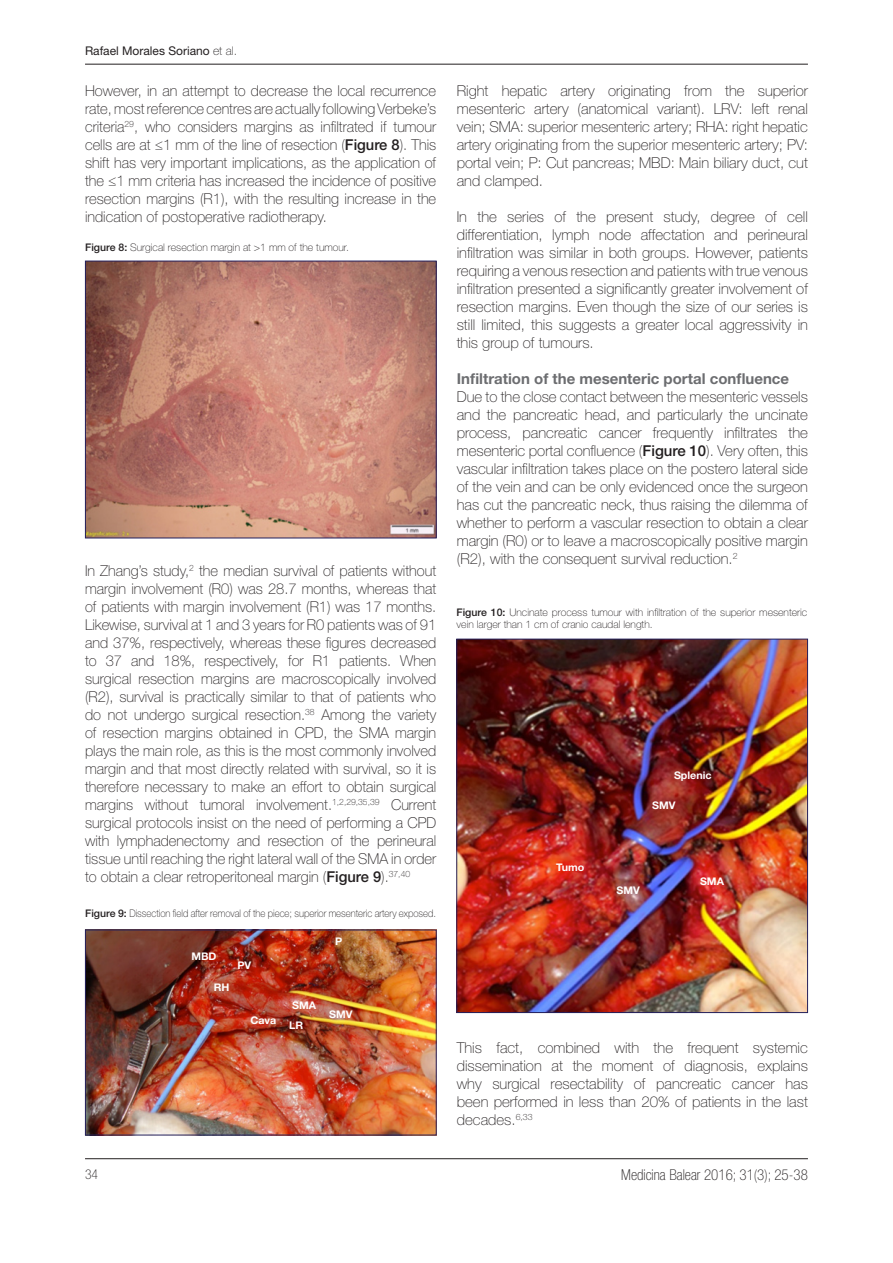
<style>
.page{position:relative;width:893px;height:1263px;background:#fff}
.page>*{position:absolute;margin:0;border:0;box-sizing:border-box;transform-origin:0 0}
.t1{font:100 15px/18px "Helvetica Neue LT Std";color:#231f20;text-align:justify}
.t2{font:700 15px "Helvetica Neue LT Std";color:#6c6d70}
.t3{font:100 condensed 15px "Helvetica Neue LT Std";color:#231f20}
.t4{font:100 condensed 13.5px "Helvetica Neue LT Std";color:#231f20}
.t5{font:12px "Helvetica Neue LT Std";color:#231f20}
.t6{font:100 10.5px/12px "Helvetica Neue LT Std";color:#231f20}
.t7{font:100 10.5px "Helvetica Neue LT Std";color:#231f20;scale:.91 1}
.t8{font:700 10.5px "Helvetica Neue LT Std";color:#fff}
.s1{font-weight:100}
.s2{font-weight:500}
</style>
<div class="page">
<hr style="left:85px;top:1158px;width:723px;height:1px;background:#231f20">
<hr style="left:85px;top:64px;width:723px;height:1px;background:#231f20">
<img style="left:87px;top:263px;width:348px;height:273px">
<div style="left:85px;top:261px;width:352px;height:277px;border:1px solid #24205c"></div>
<img style="left:458px;top:641px;width:348px;height:370px">
<div style="left:456px;top:639px;width:352px;height:374px;border:1px solid #24205c"></div>
<img style="left:87px;top:931px;width:348px;height:202px">
<div style="left:85px;top:929px;width:352px;height:206px;border:1px solid #24205c"></div>
<p class="t5" style="left:85px;top:44px;width:154px">Rafael Morales Soriano <span class="s1">et al.</span></p>
<p class="t1" style="left:85px;top:81px;width:353px">However, in an attempt to decrease the local recurrence rate, most reference centres are actually following Verbeke’s criteria<sup>29</sup>, who considers margins as infiltrated if tumour cells are at ≤1 mm of the line of resection (<span class="s2">Figure 8</span>). This shift has very important implications, as the application of the ≤1 mm criteria has increased the incidence of positive resection margins (R1), with the resulting increase in the indication of postoperative radiotherapy.</p>
<p class="t6" style="left:85px;top:241px;width:265px"><span class="s2">Figure 8:</span> Surgical resection margin at &gt;1 mm of the tumour.</p>
<p class="t1" style="left:85px;top:561px;width:353px">In Zhang’s study,<sup>2</sup> the median survival of patients without margin involvement (R0) was 28.7 months, whereas that of patients with margin involvement (R1) was 17 months.<br>Likewise, survival at 1 and 3 years for R0 patients was of 91 and 37%, respectively, whereas these figures decreased to 37 and 18%, respectively, for R1 patients. When surgical resection margins are macroscopically involved (R2), survival is practically similar to that of patients who do not undergo surgical resection.<sup>38</sup> Among the variety of resection margins obtained in CPD, the SMA margin plays the main role, as this is the most commonly involved margin and that most directly related with survival, so it is therefore necessary to make an effort to obtain surgical margins without tumoral involvement.<sup>1,2,29,35,39</sup> Current surgical protocols insist on the need of performing a CPD with lymphadenectomy and resection of the perineural tissue until reaching the right lateral wall of the SMA in order to obtain a clear retroperitoneal margin (<span class="s2">Figure 9</span>).<sup>37,40</sup></p>
<p class="t7" style="left:85px;top:907px;width:387px"><span class="s2">Figure 9:</span> Dissection field after removal of the piece; superior mesenteric artery exposed.</p>
<p class="t4" style="left:85px;top:1166px;width:14px">34</p>
<p class="t8" style="left:191px;top:950px;width:27px">MBD</p>
<p class="t8" style="left:214px;top:980px;width:17px">RH</p>
<p class="t8" style="left:237px;top:959px;width:15px">PV</p>
<p class="t8" style="left:250px;top:1013px;width:27px">Cava</p>
<p class="t8" style="left:335px;top:934px;width:9px">P</p>
<p class="t8" style="left:292px;top:998px;width:26px">SMA</p>
<p class="t8" style="left:289px;top:1019px;width:16px">LR</p>
<p class="t8" style="left:329px;top:1008px;width:25px">SMV</p>
<p class="t1" style="left:457px;top:81px;width:353px">Right hepatic artery originating from the superior mesenteric artery (anatomical variant). LRV: left renal vein; SMA: superior mesenteric artery; RHA: right hepatic artery originating from the superior mesenteric artery; PV: portal vein; P: Cut pancreas; MBD: Main biliary duct, cut and clamped.</p>
<p class="t1" style="left:457px;top:207px;width:353px">In the series of the present study, degree of cell differentiation, lymph node affectation and perineural infiltration was similar in both groups. However, patients requiring a venous resection and patients with true venous infiltration presented a significantly greater involvement of resection margins. Even though the size of our series is still limited, this suggests a greater local aggressivity in this group of tumours.</p>
<p class="t2" style="left:457px;top:369px;width:334px">Infiltration of the mesenteric portal confluence</p>
<p class="t1" style="left:457px;top:387px;width:353px">Due to the close contact between the mesenteric vessels and the pancreatic head, and particularly the uncinate process, pancreatic cancer frequently infiltrates the mesenteric portal confluence (<span class="s2">Figure 10</span>). Very often, this vascular infiltration takes place on the postero lateral side of the vein and can be only evidenced once the surgeon has cut the pancreatic neck, thus raising the dilemma of whether to perform a vascular resection to obtain a clear margin (R0) or to leave a macroscopically positive margin (R2), with the consequent survival reduction.<sup>2</sup></p>
<p class="t6" style="left:457px;top:606px;width:352px"><span class="s2">Figure 10:</span> Uncinate process tumour with infiltration of the superior mesenteric vein larger than 1 cm of cranio caudal length.</p>
<p class="t8" style="left:556px;top:861px;width:30px">Tumo</p>
<p class="t8" style="left:674px;top:769px;width:39px">Splenic</p>
<p class="t8" style="left:652px;top:798px;width:25px">SMV</p>
<p class="t8" style="left:617px;top:884px;width:25px">SMV</p>
<p class="t8" style="left:700px;top:875px;width:26px">SMA</p>
<p class="t1" style="left:457px;top:1038px;width:353px">This fact, combined with the frequent systemic dissemination at the moment of diagnosis, explains why surgical resectability of pancreatic cancer has been performed in less than 20% of patients in the last decades.<sup>6,33</sup></p>
<p class="t3" style="left:621px;top:1166px;width:188px">Medicina Balear 2016; 31(3); 25-38</p>
</div>
